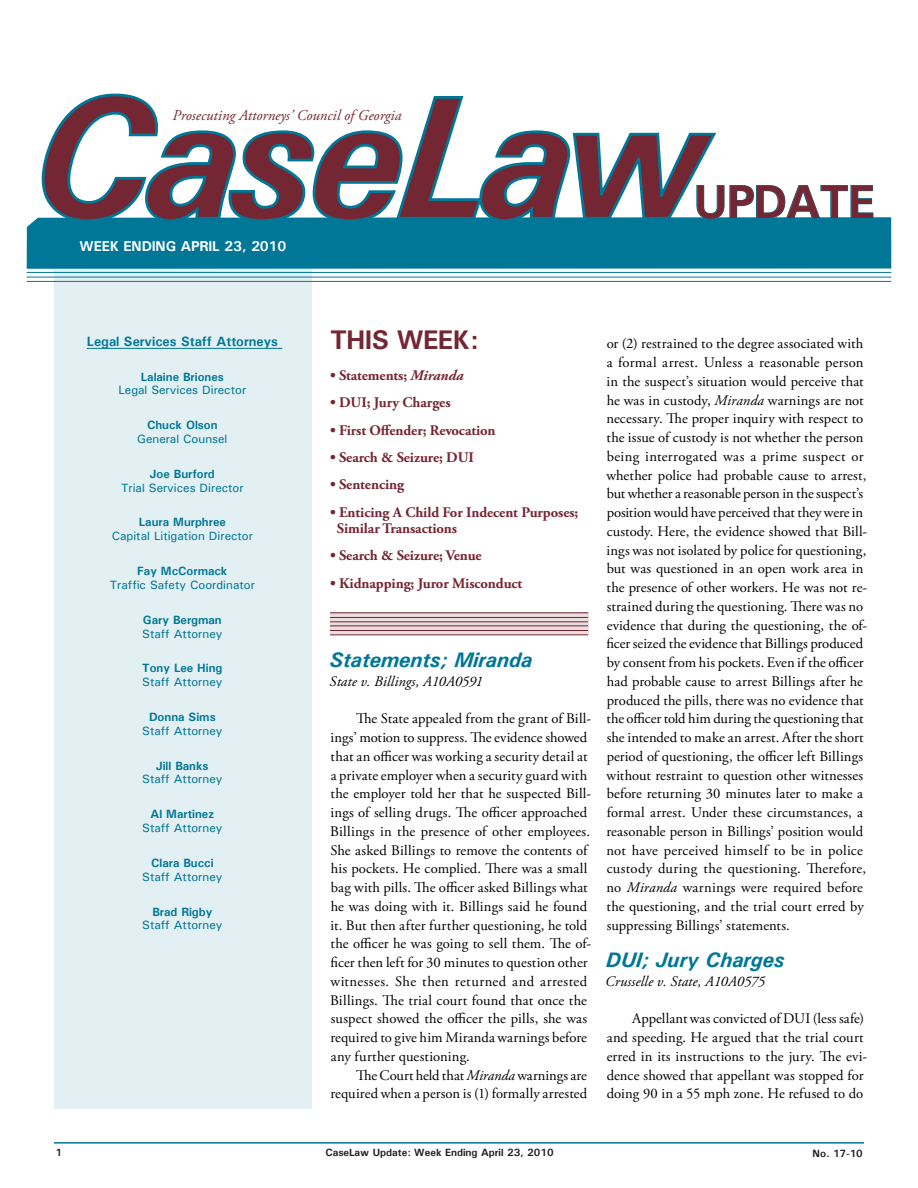
<style>
.page{position:relative;width:918px;height:1188px;background:#fff}
.page>*{position:absolute;margin:0;border:0;box-sizing:border-box;transform-origin:0 0}
.t1{font:700 47.1px "Univers";letter-spacing:-.025em;color:#752633}
.t2{font:700 27px "Univers";letter-spacing:-.025em;color:#752633}
.t3{font:italic 700 21px "Univers";color:#007796}
.t4{font:italic 15px "Adobe Garamond Pro";color:#752633}
.t5{font:14.7px/18.8px "Adobe Garamond Pro";letter-spacing:.005em;color:#000}
.t6{font:700 14.7px/16.5px "Adobe Garamond Pro";letter-spacing:-.005em;color:#752633}
.t7{font:italic 14.7px "Adobe Garamond Pro";letter-spacing:.005em;color:#000}
.t8{font:700 14.25px "Univers";letter-spacing:-.01em;color:#fff}
.t9{font:700 13.5px "Univers";color:#007796}
.t10{font:500 12px "Univers";color:#007796}
.t11{font:700 12px "Univers";color:#007796}
.t12{font:700 10.5px "Univers";color:#231f20}
.s1{font-style:italic}
</style>
<div class="page">
<hr style="left:54px;top:1142px;width:810px;height:2px;background:#007796">
<div style="left:54px;top:228px;width:258px;height:880px;background:#e3f0f3"></div>
<hr style="left:87px;top:348px;width:195px;height:1px;background:#007796">
<div style="left:27px;top:217px;width:864px;height:52px;background:#007796"></div>
<hr style="left:27px;top:272px;width:864px;height:1px;background:#007796">
<hr style="left:27px;top:277px;width:864px;height:1px;background:#007796">
<hr style="left:27px;top:281px;width:864px;height:1px;background:#007796">
<svg style="left:330px;top:613px;width:258px;height:21px;background:#e2d2d5"></svg>
<hr style="left:330px;top:612px;width:258px;height:1px;background:#752633">
<hr style="left:330px;top:617px;width:258px;height:1px;background:#752633">
<hr style="left:330px;top:621px;width:258px;height:1px;background:#752633">
<hr style="left:330px;top:625px;width:258px;height:1px;background:#752633">
<hr style="left:330px;top:630px;width:258px;height:1px;background:#752633">
<hr style="left:330px;top:634px;width:258px;height:1px;background:#752633">
<svg style="left:719px;top:185px;width:155px;height:35px"></svg>
<svg style="left:40px;top:93px;width:679px;height:130px"></svg>
<p class="t4" style="left:172px;top:107px;width:230px">Prosecuting Attorneys’ Council of Georgia</p>
<p class="t8" style="left:80px;top:237px;width:208px">WEEK ENDING APRIL 23, 201 0</p>
<h1 class="t1" style="left:694px;top:172px;width:182px">UPDATE</h1>
<p class="t9" style="left:87px;top:332px;width:193px">Legal Services Staff Attorneys</p>
<p class="t11" style="left:141px;top:369px;width:85px">Lalaine Briones</p>
<p class="t10" style="left:118px;top:383px;width:129px">Legal Services Director</p>
<p class="t11" style="left:147px;top:417px;width:72px">Chuck Olson</p>
<p class="t10" style="left:137px;top:431px;width:92px">General Counsel</p>
<p class="t11" style="left:150px;top:466px;width:66px">Joe Burford</p>
<p class="t10" style="left:121px;top:480px;width:124px">Trial Services Director</p>
<p class="t11" style="left:139px;top:515px;width:89px">Laura Murphree</p>
<p class="t10" style="left:112px;top:528px;width:143px">Capital Litigation Director</p>
<p class="t11" style="left:137px;top:563px;width:92px">Fay McCormack</p>
<p class="t10" style="left:110px;top:577px;width:147px">Traffic Safety Coordinator</p>
<p class="t11" style="left:143px;top:612px;width:80px">Gary Bergman</p>
<p class="t10" style="left:142px;top:626px;width:82px">Staff Attorney</p>
<p class="t11" style="left:142px;top:661px;width:82px">Tony Lee Hing</p>
<p class="t10" style="left:142px;top:674px;width:82px">Staff Attorney</p>
<p class="t11" style="left:149px;top:709px;width:68px">Donna Sims</p>
<p class="t10" style="left:142px;top:723px;width:82px">Staff Attorney</p>
<p class="t11" style="left:156px;top:758px;width:54px">Jill Banks</p>
<p class="t10" style="left:142px;top:772px;width:82px">Staff Attorney</p>
<p class="t11" style="left:151px;top:807px;width:65px">Al Martinez</p>
<p class="t10" style="left:142px;top:820px;width:82px">Staff Attorney</p>
<p class="t11" style="left:151px;top:855px;width:64px">Clara Bucci</p>
<p class="t10" style="left:142px;top:869px;width:82px">Staff Attorney</p>
<p class="t11" style="left:152px;top:904px;width:62px">Brad Rigby</p>
<p class="t10" style="left:142px;top:918px;width:82px">Staff Attorney</p>
<h2 class="t2" style="left:330px;top:322px;width:150px">THIS WEEK:</h2>
<p class="t6" style="left:330px;top:367px;width:135px">• Statements; <span class="s1">Miranda</span></p>
<p class="t6" style="left:330px;top:395px;width:122px">• DUI; Jury Charges</p>
<p class="t6" style="left:330px;top:422px;width:167px">• First Offender; Revocation</p>
<p class="t6" style="left:330px;top:449px;width:145px">• Search &amp; Seizure; DUI</p>
<p class="t6" style="left:330px;top:477px;width:76px">• Sentencing</p>
<p class="t6" style="left:337px;top:504px;width:243px;text-indent:-7px">• Enticing A Child For Indecent Purposes;<br>Similar Transactions</p>
<p class="t6" style="left:330px;top:548px;width:153px">• Search &amp; Seizure; Venue</p>
<p class="t6" style="left:330px;top:575px;width:194px">• Kidnapping; Juror Misconduct</p>
<h3 class="t3" style="left:329px;top:647px;width:205px">Statements; Miranda</h3>
<p class="t7" style="left:330px;top:672px;width:155px">State v. Billings, A10A0591</p>
<p class="t5" style="left:330px;top:710px;width:263px;text-indent:26px">The State appealed from the grant of Bill&shy;ings’ motion to suppress. The evidence showed that an officer was working a security detail at a private employer when a security guard with the employer told her that he suspected Bill&shy;ings of selling drugs. The officer approached Billings in the presence of other employees.<br>She asked Billings to remove the contents of his pockets. He complied. There was a small bag with pills. The officer asked Billings what he was doing with it. Billings said he found it. But then after further questioning, he told the officer he was going to sell them. The of&shy;ficer then left for 30 minutes to question other witnesses. She then returned and arrested Billings. The trial court found that once the suspect showed the officer the pills, she was required to give him Miranda warnings before any further questioning.</p>
<p class="t5" style="left:330px;top:1066px;width:258px;text-align:right">The Court held that <span class="s1">Miranda</span> warnings are required when a person is (1) formally arrested</p>
<p class="t5" style="left:606px;top:335px;width:262px">or (2) restrained to the degree associated with a formal arrest. Unless a reasonable person in the suspect’s situation would perceive that he was in custody, <span class="s1">Miranda</span> warnings are not necessary. The proper inquiry with respect to the issue of custody is not whether the person being interrogated was a prime suspect or whether police had probable cause to arrest, but whether a reasonable person in the suspect’s position would have perceived that they were in custody. Here, the evidence showed that Bill&shy;ings was not isolated by police for questioning, but was questioned in an open work area in the presence of other workers. He was not re&shy;strained during the questioning. There was no evidence that during the questioning, the of&shy;ficer seized the evidence that Billings produced by consent from his pockets. Even if the officer had probable cause to arrest Billings after he produced the pills, there was no evidence that the officer told him during the questioning that she intended to make an arrest. After the short period of questioning, the officer left Billings without restraint to question other witnesses before returning 30 minutes later to make a formal arrest. Under these circumstances, a reasonable person in Billings’ position would not have perceived himself to be in police custody during the questioning. Therefore, no <span class="s1">Miranda</span> warnings were required before the questioning, and the trial court erred by suppressing Billings’ statements.</p>
<h3 class="t3" style="left:606px;top:947px;width:180px">DUI; Jury Charges</h3>
<p class="t7" style="left:605px;top:972px;width:162px">Crusselle v. State, A10A0575</p>
<p class="t5" style="left:607px;top:1010px;width:262px;text-indent:26px">Appellant was convicted of DUI (less safe) and speeding. He argued that the trial court erred in its instructions to the jury. The evi&shy;dence showed that appellant was stopped for doing 90 in a 55 mph zone. He refused to do</p>
<p class="t12" style="left:326px;top:1146px;width:229px">CaseLaw Update: Week Ending April 23, 201 0</p>
<p class="t12" style="left:813px;top:1147px;width:52px">No. 1 7-1 0</p>
</div>
